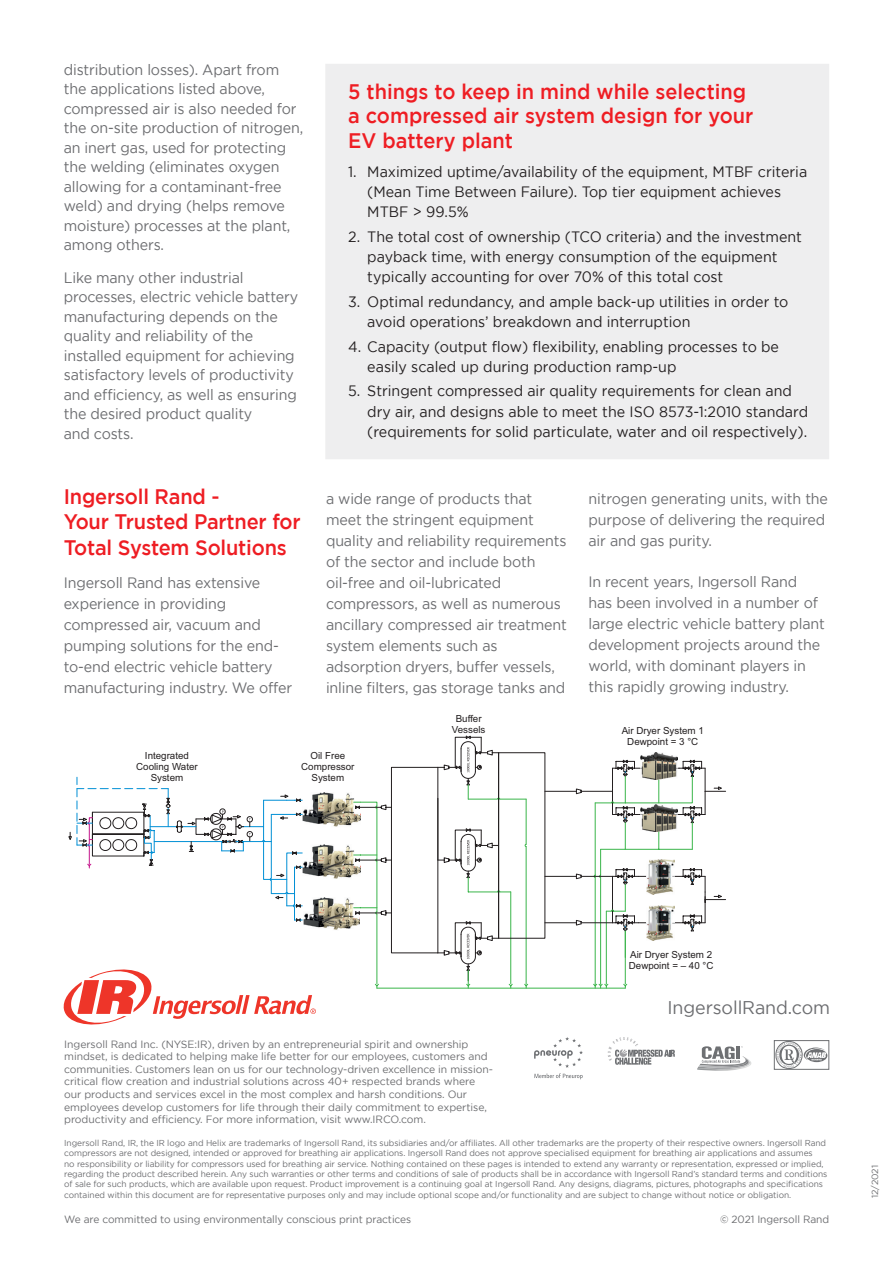
<style>
.page{position:relative;width:893px;height:1263px;background:#fff}
.page>*{position:absolute;margin:0;border:0;box-sizing:border-box;transform-origin:0 0}
.t1{font:500 21px/25.2px "Gotham";letter-spacing:-.01em;color:#ee1d23;scale:.95 1}
.t2{font:18.3px "Gotham";letter-spacing:-.005em;color:#6c6d70}
.t3{font:15px/21px "Gotham";letter-spacing:-.01em;color:#6c6d70;scale:.95 1}
.t4{font:15px/20.2px "Gotham";color:#231f20;scale:.95 1}
.t5{font:10.5px/12.6px "Gotham";letter-spacing:-.005em;color:#6c6d70}
.t6{font:9.75px/10.9px "Arial";color:#231f20;text-align:center}
.t7{font:9px "Gotham";letter-spacing:-.01em;color:#6c6d70}
.t8{font:8.7px/10.4px "Gotham";letter-spacing:-.005em;color:#6c6d70}
</style>
<div class="page">
<div style="left:325px;top:64px;width:504px;height:395px;background:#eeeeef"></div>
<img style="left:303px;top:844px;width:51px;height:35px">
<img style="left:304px;top:897px;width:55px;height:33px">
<img style="left:303px;top:792px;width:57px;height:35px">
<hr style="left:377px;top:914px;width:1px;height:70px;background:#3ab54a">
<svg style="left:375px;top:983px;width:4px;height:5px"></svg>
<hr style="left:377px;top:988px;width:248px;height:1px;background:#3ab54a">
<div style="left:391px;top:767px;width:47px;height:186px;border:1px solid #231f20"></div>
<svg style="left:354px;top:802px;width:38px;height:114px"></svg>
<svg style="left:68px;top:777px;width:234px;height:145px"></svg>
<svg style="left:437px;top:735px;width:289px;height:253px"></svg>
<img style="left:641px;top:752px;width:37px;height:28px">
<img style="left:640px;top:805px;width:38px;height:27px">
<svg style="left:63px;top:969px;width:253px;height:56px"></svg>
<svg style="left:776px;top:1042px;width:51px;height:25px"></svg>
<div style="left:774px;top:1040px;width:55px;height:29px;border:1px solid #6e7073"></div>
<svg style="left:608px;top:1037px;width:67px;height:28px"></svg>
<svg style="left:534px;top:1037px;width:49px;height:42px"></svg>
<svg style="left:697px;top:1046px;width:55px;height:25px"></svg>
<p class="t3" style="left:64px;top:59px;width:253px;line-height:19.5px">distribution losses). Apart from the applications listed above, compressed air is also needed for the on-site production of nitrogen, an inert gas, used for protecting the welding (eliminates oxygen allowing for a contaminant-free weld) and drying (helps remove moisture) processes at the plant, among others.</p>
<p class="t3" style="left:64px;top:267px;width:248px;line-height:19.5px">Like many other industrial processes, electric vehicle battery manufacturing depends on the quality and reliability of the installed equipment for achieving satisfactory levels of productivity and efficiency, as well as ensuring the desired product quality<br>and costs.</p>
<h1 class="t1" style="left:64px;top:484px;width:251px">Ingersoll Rand -<br>Your Trusted Partner for<br>Total System Solutions</h1>
<p class="t3" style="left:64px;top:572px;width:242px">Ingersoll Rand has extensive experience in providing compressed air, vacuum and pumping solutions for the end&shy;to-end electric vehicle battery manufacturing industry. We offer</p>
<h1 class="t1" style="left:348px;top:78px;width:428px;line-height:24.8px">5 things to keep in mind while selecting a compressed air system design for your<br>EV battery plant</h1>
<p class="t4" style="left:367px;top:161px;width:465px;text-indent:-19px">1. Maximized uptime/availability of the equipment, MTBF criteria (Mean Time Between Failure). Top tier equipment achieves<br>MTBF &gt; 99.5%</p>
<p class="t4" style="left:367px;top:226px;width:459px;text-indent:-19px">2. The total cost of ownership (TCO criteria) and the investment payback time, with energy consumption of the equipment typically accounting for over 70% of this total cost</p>
<p class="t4" style="left:367px;top:291px;width:445px;text-indent:-19px">3. Optimal redundancy, and ample back-up utilities in order to avoid operations’ breakdown and interruption</p>
<p class="t4" style="left:367px;top:336px;width:435px;text-indent:-19px">4. Capacity (output flow) flexibility, enabling processes to be easily scaled up during production ramp-up</p>
<p class="t4" style="left:367px;top:381px;width:465px;text-indent:-19px">5. Stringent compressed air quality requirements for clean and dry air, and designs able to meet the ISO 8573-1:2010 standard (requirements for solid particulate, water and oil respectively).</p>
<p class="t3" style="left:326px;top:488px;width:255px">a wide range of products that meet the stringent equipment quality and reliability requirements of the sector and include both oil-free and oil-lubricated compressors, as well as numerous ancillary compressed air treatment system elements such as adsorption dryers, buffer vessels, inline filters, gas storage tanks and</p>
<p class="t3" style="left:588px;top:488px;width:254px">nitrogen generating units, with the purpose of delivering the required air and gas purity.</p>
<p class="t3" style="left:588px;top:571px;width:250px">In recent years, Ingersoll Rand<br>has been involved in a number of large electric vehicle battery plant development projects around the world, with dominant players in this rapidly growing industry.</p>
<p class="t6" style="left:452px;top:713px;width:35px">Buffer<br>Vessels</p>
<p class="t6" style="left:622px;top:725px;width:84px">Air Dryer System 1<br>Dewpoint = 3 °C</p>
<p class="t6" style="left:136px;top:750px;width:63px">Integrated<br>Cooling Water<br>System</p>
<p class="t6" style="left:301px;top:750px;width:55px">Oil Free<br>Compressor<br>System</p>
<p class="t6" style="left:629px;top:949px;width:86px;text-align:left">Air Dryer System 2<br>Dewpoint = – 40 °C</p>
<p class="t2" style="left:667px;top:997px;width:164px">IngersollRand.com</p>
<p class="t5" style="left:64px;top:1037px;width:430px">Ingersoll Rand Inc. (NYSE:IR), driven by an entrepreneurial spirit and ownership mindset, is dedicated to helping make life better for our employees, customers and communities. Customers lean on us for our technology-driven excellence in mission&shy;critical flow creation and industrial solutions across 40+ respected brands where our products and services excel in the most complex and harsh conditions. Our employees develop customers for life through their daily commitment to expertise, productivity and efficiency. For more information, visit www.IRCO.com.</p>
<p class="t8" style="left:64px;top:1138px;width:765px">Ingersoll Rand, IR, the IR logo and Helix are trademarks of Ingersoll Rand, its subsidiaries and/or affiliates. All other trademarks are the property of their respective owners. Ingersoll Rand compressors are not designed, intended or approved for breathing air applications. Ingersoll Rand does not approve specialised equipment for breathing air applications and assumes<br>no responsibility or liability for compressors used for breathing air service. Nothing contained on these pages is intended to extend any warranty or representation, expressed or implied, regarding the product described herein. Any such warranties or other terms and conditions of sale of products shall be in accordance with Ingersoll Rand’s standard terms and conditions of sale for such products, which are available upon request. Product improvement is a continuing goal at Ingersoll Rand. Any designs, diagrams, pictures, photographs and specifications contained within this document are for representative purposes only and may include optional scope and/or functionality and are subject to change without notice or obligation.</p>
<p class="t5" style="left:64px;top:1213px;width:349px">We are committed to using environmentally conscious print practices</p>
<p class="t5" style="left:720px;top:1213px;width:111px">© 2021 Ingersoll Rand</p>
<p class="t7" style="left:870px;top:1198px;width:34px;rotate:-90deg">12/2021</p>
</div>
